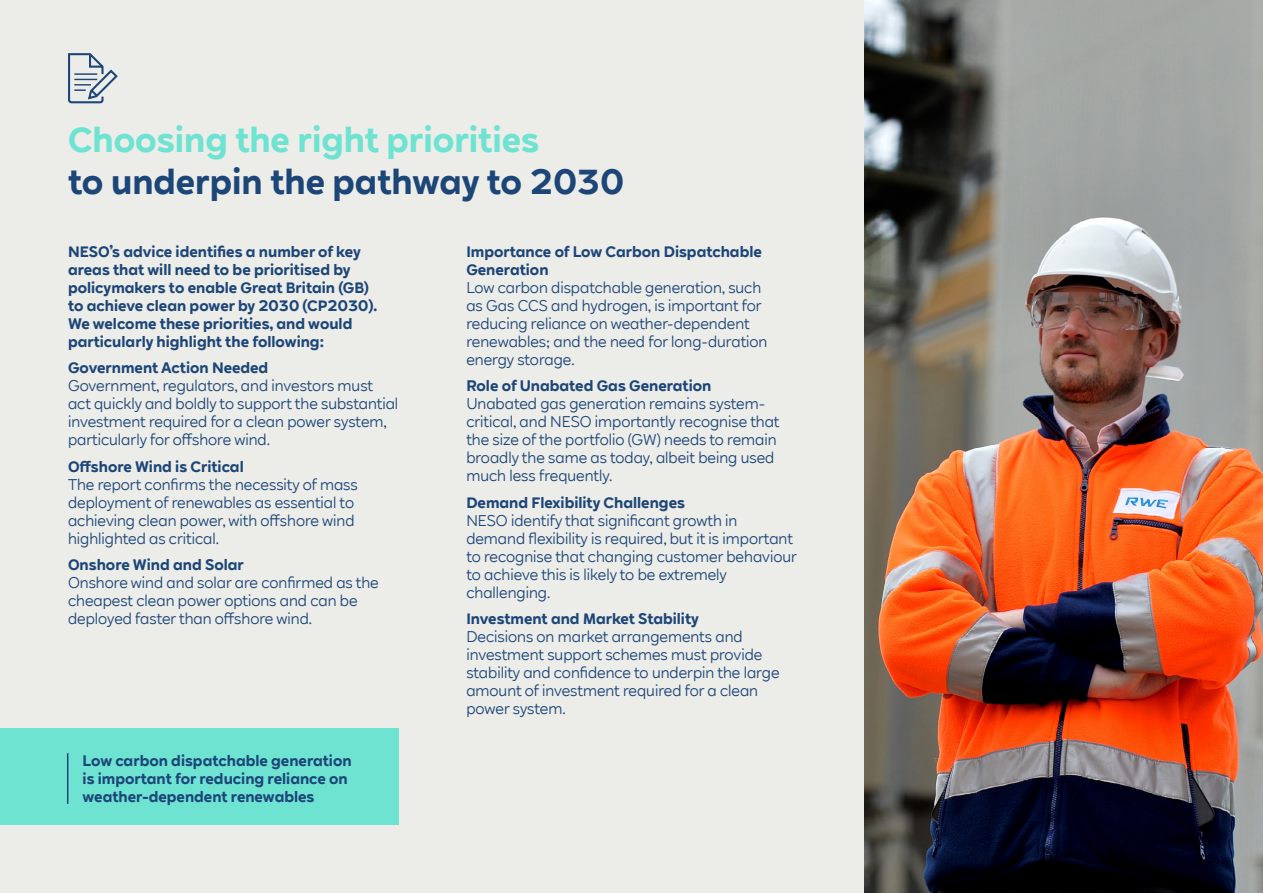
<style>
.page{position:relative;width:1263px;height:893px;background:#e8e8e3}
.page>*{position:absolute;margin:0;border:0;box-sizing:border-box;transform-origin:0 0}
.t1{font:700 34.5px "RWE Sans";color:#6ee3d1}
.t2{font:700 34.5px "RWE Sans";color:#1c4578}
.t3{font:15px/18px "RWE Sans";color:#1c4578}
.t4{font:700 15px/18px "RWE Sans";color:#1c4578}
</style>
<div class="page">
<svg style="left:68px;top:53px;width:50px;height:51px"></svg>
<img style="left:865px;top:0;width:398px;height:893px">
<div style="left:0;top:728px;width:399px;height:97px;background:#6ee3d1"></div>
<hr style="left:67px;top:753px;width:1px;height:51px;background:#1c4578">
<h1 class="t1" style="left:68px;top:118px;width:472px">Choosing the right priorities</h1>
<h1 class="t2" style="left:68px;top:160px;width:557px">to underpin the pathway to 2030</h1>
<p class="t4" style="left:68px;top:243px;width:311px">NESO’s advice identifies a number of key areas that will need to be prioritised by policymakers to enable Great Britain (GB) to achieve clean power by 2030 (CP2030).<br>We welcome these priorities, and would particularly highlight the following:</p>
<p class="t4" style="left:68px;top:359px;width:202px">Government Action Needed</p>
<p class="t3" style="left:68px;top:377px;width:332px">Government, regulators, and investors must act quickly and boldly to support the substantial investment required for a clean power system, particularly for offshore wind.</p>
<p class="t4" style="left:68px;top:458px;width:177px">Offshore Wind is Critical</p>
<p class="t3" style="left:68px;top:476px;width:291px">The report confirms the necessity of mass deployment of renewables as essential to achieving clean power, with offshore wind highlighted as critical.</p>
<p class="t4" style="left:68px;top:556px;width:177px">Onshore Wind and Solar</p>
<p class="t3" style="left:68px;top:574px;width:312px">Onshore wind and solar are confirmed as the cheapest clean power options and can be deployed faster than offshore wind.</p>
<p class="t4" style="left:83px;top:752px;width:271px">Low carbon dispatchable generation is important for reducing reliance on weather-dependent renewables</p>
<p class="t4" style="left:466px;top:243px;width:297px">Importance of Low Carbon Dispatchable<br>Generation</p>
<p class="t3" style="left:466px;top:279px;width:303px">Low carbon dispatchable generation, such as Gas CCS and hydrogen, is important for reducing reliance on weather-dependent renewables; and the need for long-duration energy storage.</p>
<p class="t4" style="left:466px;top:377px;width:247px">Role of Unabated Gas Generation</p>
<p class="t3" style="left:466px;top:395px;width:315px">Unabated gas generation remains system&shy;critical, and NESO importantly recognise that the size of the portfolio (GW) needs to remain broadly the same as today, albeit being used much less frequently.</p>
<p class="t4" style="left:466px;top:494px;width:220px">Demand Flexibility Challenges</p>
<p class="t3" style="left:466px;top:512px;width:332px">NESO identify that significant growth in demand flexibility is required, but it is important to recognise that changing customer behaviour to achieve this is likely to be extremely challenging.</p>
<p class="t4" style="left:466px;top:610px;width:234px">Investment and Market Stability</p>
<p class="t3" style="left:466px;top:628px;width:315px">Decisions on market arrangements and investment support schemes must provide stability and confidence to underpin the large amount of investment required for a clean power system.</p>
</div>
